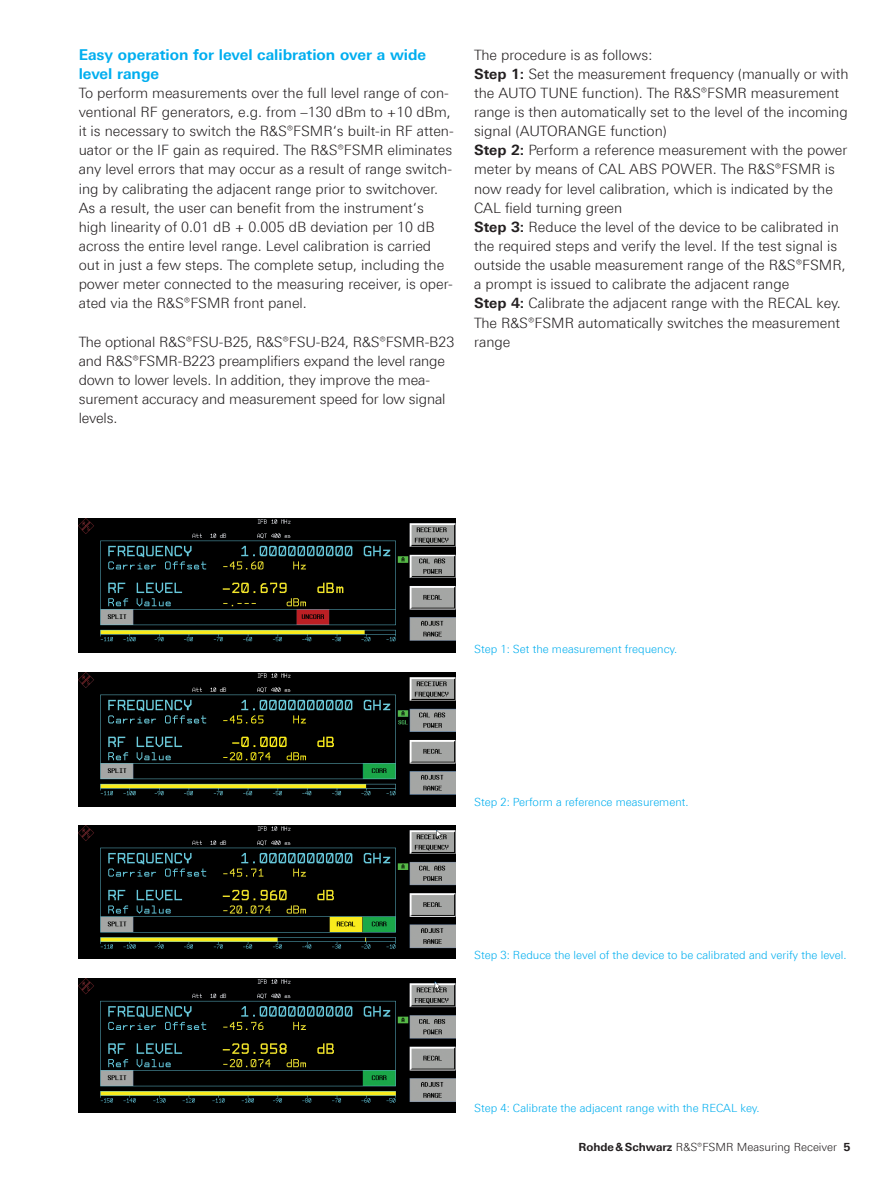
<style>
.page{position:relative;width:893px;height:1191px;background:#fff}
.page>*{position:absolute;margin:0;border:0;box-sizing:border-box;transform-origin:0 0}
.t1{font:700 15px/19.2px "Linotype Univers 630";color:#00aeef}
.t2{font:300 14.25px/19.2px "Linotype Univers 330";color:#231f20}
.t3{font:300 11.25px "Linotype Univers 330";color:#00aeef}
.t4{font:300 11.25px "Linotype Univers 330";color:#231f20}
.s1{font-family:"Linotype Univers 630";font-weight:700}
</style>
<div class="page">
<img style="left:79px;top:519px;width:376px;height:133px">
<img style="left:79px;top:672px;width:376px;height:134px">
<img style="left:79px;top:825px;width:376px;height:133px">
<img style="left:79px;top:979px;width:376px;height:133px">
<p class="t1" style="left:79px;top:45px;width:349px">Easy operation for level calibration over a wide level range</p>
<p class="t2" style="left:79px;top:83px;width:377px">To perform measurements over the full level range of con&shy;ventional RF generators, e.g. from –130 dBm to +10 dBm, it is necessary to switch the R&amp;S®FSMR‘s built-in RF atten&shy;uator or the IF gain as required. The R&amp;S®FSMR eliminates any level errors that may occur as a result of range switch&shy;ing by calibrating the adjacent range prior to switchover.<br>As a result, the user can benefit from the instrument‘s high linearity of 0.01 dB + 0.005 dB deviation per 10 dB across the entire level range. Level calibration is carried out in just a few steps. The complete setup, including the power meter connected to the measuring receiver, is oper&shy;ated via the R&amp;S®FSMR front panel.</p>
<p class="t2" style="left:79px;top:332px;width:377px">The optional R&amp;S®FSU-B25, R&amp;S®FSU-B24, R&amp;S®FSMR-B23 and R&amp;S®FSMR-B223 preamplifiers expand the level range down to lower levels. In addition, they improve the mea&shy;surement accuracy and measurement speed for low signal levels.</p>
<p class="t2" style="left:474px;top:45px;width:376px">The procedure is as follows:<br><span class="s1">Step 1:</span> Set the measurement frequency (manually or with the AUTO TUNE function). The R&amp;S®FSMR measurement range is then automatically set to the level of the incoming signal (AUTORANGE function)<br><span class="s1">Step 2:</span> Perform a reference measurement with the power meter by means of CAL ABS POWER. The R&amp;S®FSMR is now ready for level calibration, which is indicated by the CAL field turning green<br><span class="s1">Step 3:</span> Reduce the level of the device to be calibrated in the required steps and verify the level. If the test signal is outside the usable measurement range of the R&amp;S®FSMR, a prompt is issued to calibrate the adjacent range<br><span class="s1">Step 4:</span> Calibrate the adjacent range with the RECAL key.<br>The R&amp;S®FSMR automatically switches the measurement range</p>
<p class="t3" style="left:474px;top:642px;width:205px">Step 1: Set the measurement frequency.</p>
<p class="t3" style="left:474px;top:795px;width:216px">Step 2: Perform a reference measurement.</p>
<p class="t3" style="left:474px;top:948px;width:374px">Step 3: Reduce the level of the device to be calibrated and verify the level.</p>
<p class="t3" style="left:474px;top:1101px;width:287px">Step 4: Calibrate the adjacent range with the RECAL key.</p>
<p class="t4" style="left:579px;top:1140px;width:273px"><span class="s1">Rohde &amp; Schwarz</span> R&amp;S®FSMR Measuring Receiver <span class="s1">5</span></p>
</div>
